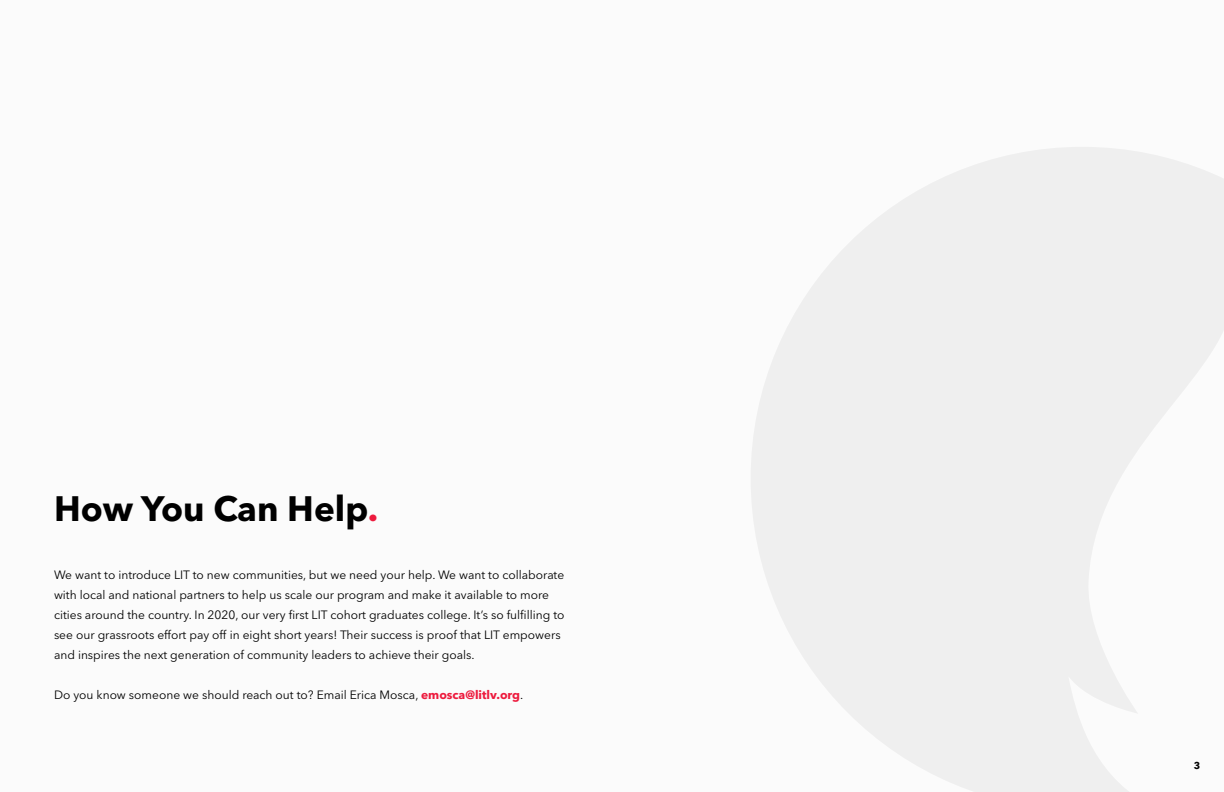
<style>
.page{position:relative;width:1224px;height:792px;background:#fbfbfb}
.page>*{position:absolute;margin:0;border:0;box-sizing:border-box;transform-origin:0 0}
.t1{font:700 35px "Avenir Next LT Pro";color:#000}
.t2{font:12px/20px "Avenir Next LT Pro";color:#000}
.t3{font:700 10px "Avenir Next LT Pro";color:#000}
.s1{color:#ed1a3d}
.s2{font-weight:700;color:#ed1a3d}
</style>
<div class="page">
<svg style="left:751px;top:147px;width:473px;height:645px;fill:#efefef"></svg>
<h1 class="t1" style="left:54px;top:487px;width:326px">How You Can Help<span class="s1">.</span></h1>
<p class="t2" style="left:54px;top:565px;width:512px">We want to introduce LIT to new communities, but we need your help. We want to collaborate with local and national partners to help us scale our program and make it available to more cities around the country. In 2020, our very first LIT cohort graduates college. It’s so fulfilling to see our grassroots effort pay off in eight short years! Their success is proof that LIT empowers and inspires the next generation of community leaders to achieve their goals.</p>
<p class="t2" style="left:54px;top:685px;width:471px">Do you know someone we should reach out to? Email Erica Mosca, <span class="s2">emosca@litlv.org</span>.</p>
<p class="t3" style="left:1194px;top:759px;width:8px">3</p>
</div>
